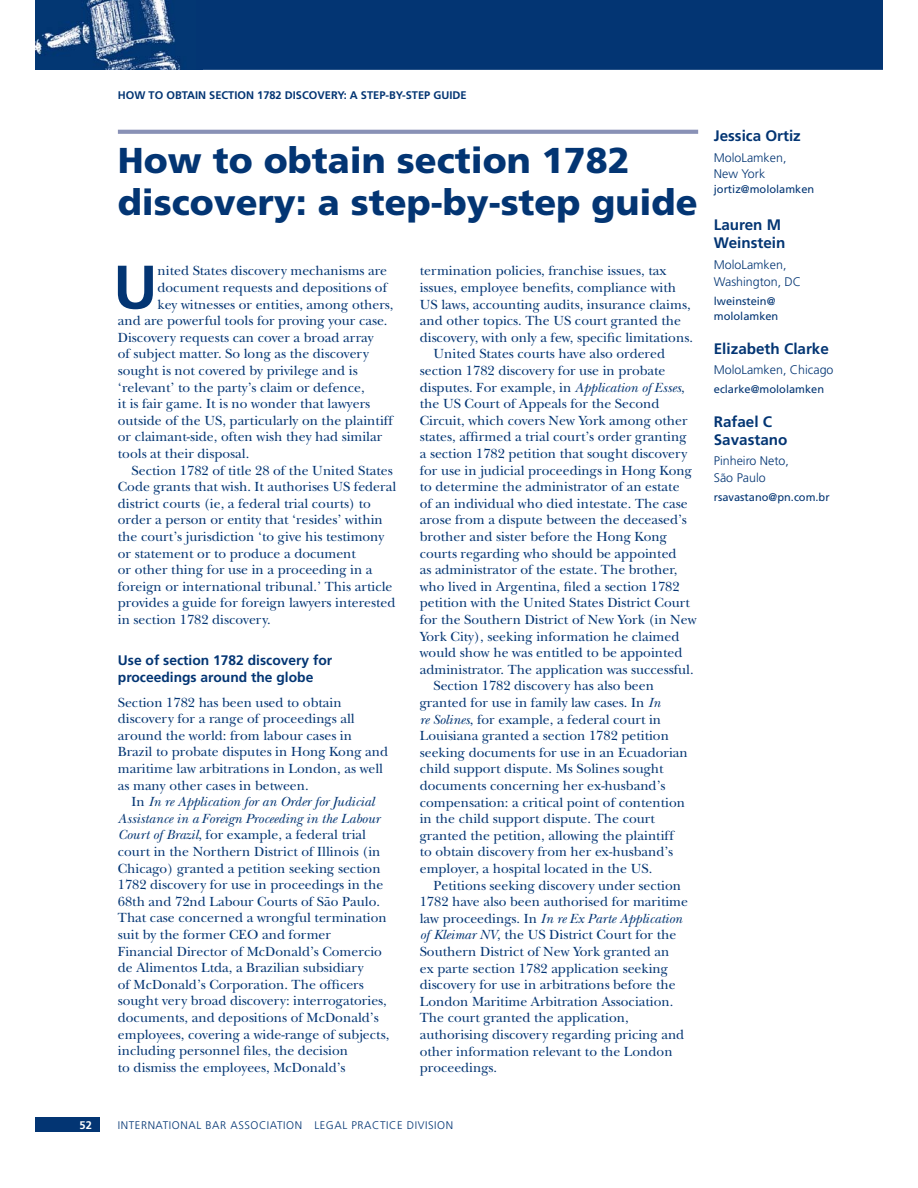
<style>
.page{position:relative;width:918px;height:1188px;background:#fff}
.page>*{position:absolute;margin:0;border:0;box-sizing:border-box;transform-origin:0 0}
.t1{font:700 61.35px "Frutiger";color:#033573}
.t2{font:900 36px/41.5px "Frutiger";color:#033573}
.t3{font:700 15.15px/18px "Frutiger";color:#033573}
.t4{font:13.8px/16.6px "New Baskerville";color:#033573}
.t5{font:700 13.8px/16.6px "Frutiger";color:#033573}
.t6{font:italic 13.8px "New Baskerville";color:#033573}
.t7{font:300 12.45px/16.6px "Frutiger";color:#033573}
.t8{font:11.1px/15.1px "Frutiger";color:#033573}
.t9{font:700 11.1px "Frutiger";color:#033573}
.t10{font:300 11.1px "Frutiger";letter-spacing:.05em;color:#033573}
.t11{font:700 11.1px "Frutiger";color:#fff}
.s1{font-style:italic}
.s2{font-style:normal}
</style>
<div class="page">
<div style="left:36px;top:1117px;width:64px;height:15px;background:#033573"></div>
<img style="left:36px;top:0;width:160px;height:70px">
<div style="left:196px;top:0;width:686px;height:70px;background:#033573"></div>
<svg style="left:118px;top:130px;width:580px;height:4px;background:#8d95b8"></svg>
<p class="t9" style="left:118px;top:90px;width:350px">HOW TO OBTAIN SECTION 1782 DISCOVERY: A STEP-BY-STEP GUIDE</p>
<h2 class="t2" style="left:118px;top:143px;width:581px">How to obtain section 1782 discovery: a step-by-step guide</h2>
<h1 class="t1" style="left:113px;top:263px;width:46px">U</h1>
<p class="t4" style="left:158px;top:264px;width:231px">nited States discovery mechanisms are</p>
<p class="t4" style="left:158px;top:281px;width:231px">document requests and depositions of</p>
<p class="t4" style="left:158px;top:297px;width:237px">key witnesses or entities, among others,</p>
<p class="t4" style="left:118px;top:314px;width:271px">and are powerful tools for proving your case.</p>
<p class="t4" style="left:118px;top:331px;width:257px">Discovery requests can cover a broad array</p>
<p class="t4" style="left:118px;top:347px;width:253px">of subject matter. So long as the discovery</p>
<p class="t4" style="left:118px;top:364px;width:241px">sought is not covered by privilege and is</p>
<p class="t4" style="left:118px;top:380px;width:248px">‘relevant’ to the party’s claim or defence,</p>
<p class="t4" style="left:118px;top:397px;width:254px">it is fair game. It is no wonder that lawyers</p>
<p class="t4" style="left:118px;top:414px;width:277px">outside of the US, particularly on the plaintiff</p>
<p class="t4" style="left:118px;top:430px;width:266px">or claimant-side, often wish they had similar</p>
<p class="t4" style="left:118px;top:447px;width:133px">tools at their disposal.</p>
<p class="t4" style="left:132px;top:463px;width:263px">Section 1782 of title 28 of the United States</p>
<p class="t4" style="left:118px;top:480px;width:280px">Code grants that wish. It authorises US federal</p>
<p class="t4" style="left:118px;top:497px;width:255px">district courts (ie, a federal trial courts) to</p>
<p class="t4" style="left:118px;top:513px;width:266px">order a person or entity that ‘resides’ within</p>
<p class="t4" style="left:118px;top:530px;width:268px">the court’s jurisdiction ‘to give his testimony</p>
<p class="t4" style="left:118px;top:546px;width:240px">or statement or to produce a document</p>
<p class="t4" style="left:118px;top:563px;width:256px">or other thing for use in a proceeding in a</p>
<p class="t4" style="left:118px;top:580px;width:276px">foreign or international tribunal.’ This article</p>
<p class="t4" style="left:118px;top:596px;width:279px">provides a guide for foreign lawyers interested</p>
<p class="t4" style="left:118px;top:613px;width:154px">in section 1782 discovery.</p>
<p class="t5" style="left:118px;top:653px;width:216px">Use of section 1782 discovery for proceedings around the globe</p>
<p class="t4" style="left:118px;top:696px;width:272px">Section 1782 has been used to obtain discovery for a range of proceedings all around the world: from labour cases in Brazil to probate disputes in Hong Kong and maritime law arbitrations in London, as well as many other cases in between.</p>
<p class="t4" style="left:118px;top:795px;width:273px;text-indent:14px">In <span class="s1">In re Application for an Order for Judicial Assistance in a Foreign Proceeding in the Labour Court of Brazil</span>, for example, a federal trial court in the Northern District of Illinois (in Chicago) granted a petition seeking section 1782 discovery for use in proceedings in the 68th and 72nd Labour Courts of São Paulo.<br>That case concerned a wrongful termination suit by the former CEO and former Financial Director of McDonald’s Comercio de Alimentos Ltda, a Brazilian subsidiary<br>of McDonald’s Corporation. The officers sought very broad discovery: interrogatories, documents, and depositions of McDonald’s employees, covering a wide-range of subjects, including personnel files, the decision<br>to dismiss the employees, McDonald’s</p>
<p class="t4" style="left:420px;top:264px;width:248px">termination policies, franchise issues, tax</p>
<p class="t4" style="left:420px;top:281px;width:258px">issues, employee benefits, compliance with</p>
<p class="t4" style="left:420px;top:297px;width:272px">US laws, accounting audits, insurance claims,</p>
<p class="t4" style="left:420px;top:314px;width:263px">and other topics. The US court granted the</p>
<p class="t4" style="left:420px;top:331px;width:275px">discovery, with only a few, specific limitations.</p>
<p class="t4" style="left:433px;top:347px;width:233px">United States courts have also ordered</p>
<p class="t4" style="left:420px;top:364px;width:247px">section 1782 discovery for use in probate</p>
<p class="t4" style="left:420px;top:380px;width:267px">disputes. For example, in <span class="s1">Application of Esses</span>,</p>
<p class="t4" style="left:420px;top:397px;width:241px">the US Court of Appeals for the Second</p>
<p class="t4" style="left:420px;top:414px;width:269px">Circuit, which covers New York among other</p>
<p class="t4" style="left:420px;top:430px;width:268px">states, affirmed a trial court’s order granting</p>
<p class="t4" style="left:420px;top:447px;width:269px">a section 1782 petition that sought discovery</p>
<p class="t4" style="left:420px;top:463px;width:274px">for use in judicial proceedings in Hong Kong</p>
<p class="t4" style="left:420px;top:480px;width:261px">to determine the administrator of an estate</p>
<p class="t4" style="left:420px;top:497px;width:270px">of an individual who died intestate. The case</p>
<p class="t4" style="left:420px;top:513px;width:269px">arose from a dispute between the deceased’s</p>
<p class="t4" style="left:420px;top:530px;width:249px">brother and sister before the Hong Kong</p>
<p class="t4" style="left:420px;top:546px;width:258px">courts regarding who should be appointed</p>
<p class="t4" style="left:420px;top:563px;width:259px">as administrator of the estate. The brother,</p>
<p class="t4" style="left:420px;top:580px;width:261px">who lived in Argentina, filed a section 1782</p>
<p class="t4" style="left:420px;top:596px;width:272px">petition with the United States District Court</p>
<p class="t4" style="left:420px;top:613px;width:278px">for the Southern District of New York (in New</p>
<p class="t4" style="left:420px;top:629px;width:261px">York City), seeking information he claimed</p>
<p class="t4" style="left:420px;top:646px;width:264px">would show he was entitled to be appointed</p>
<p class="t4" style="left:420px;top:663px;width:275px">administrator. The application was successful.</p>
<p class="t4" style="left:433px;top:679px;width:222px">Section 1782 discovery has also been</p>
<p class="t4" style="left:420px;top:696px;width:242px">granted for use in family law cases. In <span class="s1">In</span></p>
<p class="t4" style="left:420px;top:712px;width:243px"><span class="s1">re Solines</span>, for example, a federal court in</p>
<p class="t4" style="left:420px;top:729px;width:251px">Louisiana granted a section 1782 petition</p>
<p class="t4" style="left:420px;top:746px;width:270px">seeking documents for use in an Ecuadorian</p>
<p class="t4" style="left:420px;top:762px;width:245px">child support dispute. Ms Solines sought</p>
<p class="t4" style="left:420px;top:779px;width:247px">documents concerning her ex-husband’s</p>
<p class="t4" style="left:420px;top:795px;width:267px">compensation: a critical point of contention</p>
<p class="t4" style="left:420px;top:812px;width:237px">in the child support dispute. The court</p>
<p class="t4" style="left:420px;top:829px;width:255px">granted the petition, allowing the plaintiff</p>
<p class="t4" style="left:420px;top:845px;width:255px">to obtain discovery from her ex-husband’s</p>
<p class="t4" style="left:420px;top:862px;width:234px">employer, a hospital located in the US.</p>
<p class="t4" style="left:433px;top:878px;width:249px">Petitions seeking discovery under section</p>
<p class="t4" style="left:420px;top:895px;width:270px">1782 have also been authorised for maritime</p>
<p class="t6" style="left:420px;top:913px;width:264px"><span class="s2">law proceedings. In</span> In re Ex Parte Application</p>
<p class="t4" style="left:420px;top:928px;width:258px"><span class="s1">of Kleimar NV</span>, the US District Court for the</p>
<p class="t4" style="left:420px;top:945px;width:251px">Southern District of New York granted an</p>
<p class="t4" style="left:420px;top:961px;width:250px">ex parte section 1782 application seeking</p>
<p class="t4" style="left:420px;top:978px;width:257px">discovery for use in arbitrations before the</p>
<p class="t4" style="left:420px;top:995px;width:255px">London Maritime Arbitration Association.</p>
<p class="t4" style="left:420px;top:1011px;width:211px">The court granted the application,</p>
<p class="t4" style="left:420px;top:1028px;width:266px">authorising discovery regarding pricing and</p>
<p class="t4" style="left:420px;top:1044px;width:254px">other information relevant to the London</p>
<p class="t4" style="left:420px;top:1061px;width:79px">proceedings.</p>
<p class="t3" style="left:714px;top:128px;width:89px">Jessica Ortiz</p>
<p class="t7" style="left:714px;top:150px;width:74px">MoloLamken,<br>New York</p>
<p class="t8" style="left:714px;top:182px;width:102px">jortiz@mololamken</p>
<p class="t3" style="left:714px;top:217px;width:73px">Lauren M<br>Weinstein</p>
<p class="t7" style="left:714px;top:257px;width:89px">MoloLamken,<br>Washington, DC</p>
<p class="t8" style="left:714px;top:294px;width:66px">lweinstein@ mololamken</p>
<p class="t3" style="left:714px;top:340px;width:117px">Elizabeth Clarke</p>
<p class="t7" style="left:714px;top:362px;width:121px">MoloLamken, Chicago</p>
<p class="t8" style="left:714px;top:383px;width:112px">eclarke@mololamken</p>
<p class="t3" style="left:714px;top:414px;width:75px">Rafael C<br>Savastano</p>
<p class="t7" style="left:714px;top:454px;width:77px">Pinheiro Neto,<br>São Paulo</p>
<p class="t8" style="left:714px;top:491px;width:117px">rsavastano@pn.com.br</p>
<p class="t11" style="left:80px;top:1121px;width:14px">52</p>
<p class="t10" style="left:118px;top:1121px;width:337px">INTERNATIONAL BAR ASSOCIATION LEGAL PRACTICE DIVISION</p>
</div>
